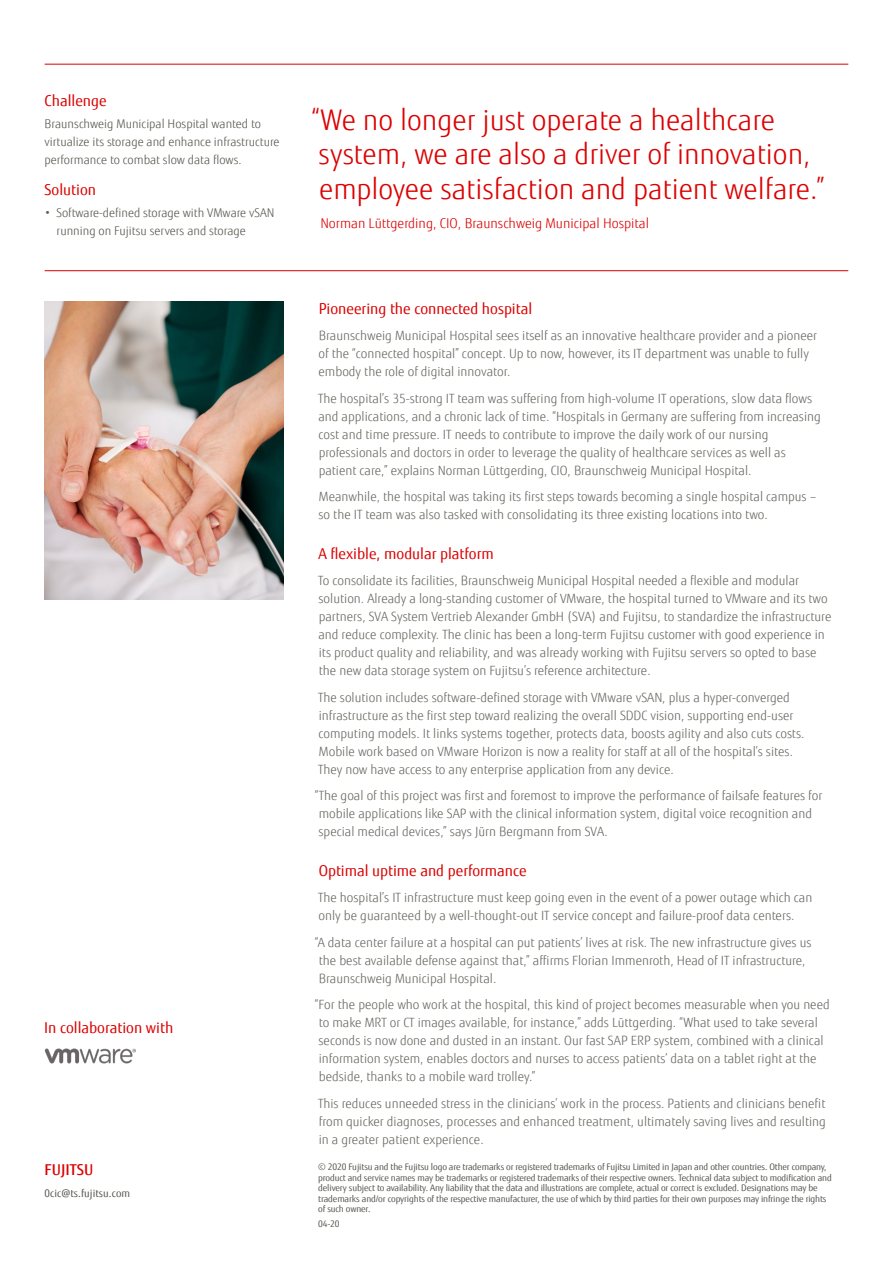
<style>
.page{position:relative;width:893px;height:1263px;background:#fff}
.page>*{position:absolute;margin:0;border:0;box-sizing:border-box;transform-origin:0 0}
.Quote_copy_page_2{font:300 28.5px/34.5px "Fujitsu Sans";color:#dc0000}
.Sub_head_body_copy{font:15px "Fujitsu Sans";color:#dc0000}
.Challenge_Solution_h{font:15px "Fujitsu Sans";color:#dc0000}
.t1{font:500 15px "Fujitsu Sans";color:#dc0000}
.Quote_name__title{font:300 13.5px "Fujitsu Sans";color:#dc0000}
.Body_copy_page_2{font:300 12.75px/18px "Fujitsu Sans";color:#686761}
.Challenge_copy{font:300 12px/18px "Fujitsu Sans";color:#57564f}
.Solution_copy{font:300 12px/18px "Fujitsu Sans";color:#57564f}
.Contact_details{font:10.5px "Fujitsu Sans";letter-spacing:.005em;color:#57564f}
.Copyright_text{font:9px/10.5px "Fujitsu Sans";letter-spacing:-.01em;color:#57564f}
</style>
<div class="page">
<hr style="left:45px;top:64px;width:803px;height:1px;background:#dc0000">
<hr style="left:45px;top:270px;width:803px;height:1px;background:#dc0000">
<img style="left:45px;top:302px;width:238px;height:298px">
<img style="left:44px;top:1049px;width:92px;height:15px">
<p class="Challenge_Solution_h" style="left:45px;top:91px;width:64px">Challenge</p>
<p class="Challenge_copy" style="left:45px;top:115px;width:236px">Braunschweig Municipal Hospital wanted to virtualize its storage and enhance infrastructure performance to combat slow data flows.</p>
<p class="Sub_head_body_copy" style="left:45px;top:180px;width:53px">Solution</p>
<p class="Solution_copy" style="left:57px;top:204px;width:219px;text-indent:-12px">• Software-defined storage with VMware vSAN running on Fujitsu servers and storage</p>
<p class="Sub_head_body_copy" style="left:44px;top:1018px;width:131px">In collaboration with</p>
<p class="t1" style="left:45px;top:1160px;width:50px">FUJITSU</p>
<p class="Contact_details" style="left:45px;top:1187px;width:87px">0cic@ts.fujitsu.com</p>
<p class="Quote_copy_page_2" style="left:312px;top:103px;width:514px">“We no longer just operate a healthcare system, we are also a driver of innovation, employee satisfaction and patient welfare.”</p>
<p class="Quote_name__title" style="left:320px;top:215px;width:330px">Norman Lüttgerding, CIO, Braunschweig Municipal Hospital</p>
<p class="Sub_head_body_copy" style="left:319px;top:299px;width:215px">Pioneering the connected hospital</p>
<p class="Body_copy_page_2" style="left:319px;top:327px;width:500px">Braunschweig Municipal Hospital sees itself as an innovative healthcare provider and a pioneer of the “connected hospital” concept. Up to now, however, its IT department was unable to fully embody the role of digital innovator.</p>
<p class="Body_copy_page_2" style="left:318px;top:389px;width:504px">The hospital’s 35-strong IT team was suffering from high-volume IT operations, slow data flows and applications, and a chronic lack of time. “Hospitals in Germany are suffering from increasing cost and time pressure. IT needs to contribute to improve the daily work of our nursing professionals and doctors in order to leverage the quality of healthcare services as well as patient care,” explains Norman Lüttgerding, CIO, Braunschweig Municipal Hospital.</p>
<p class="Body_copy_page_2" style="left:318px;top:488px;width:499px">Meanwhile, the hospital was taking its first steps towards becoming a single hospital campus – so the IT team was also tasked with consolidating its three existing locations into two.</p>
<p class="Sub_head_body_copy" style="left:318px;top:544px;width:177px">A flexible, modular platform</p>
<p class="Body_copy_page_2" style="left:318px;top:572px;width:515px">To consolidate its facilities, Braunschweig Municipal Hospital needed a flexible and modular solution. Already a long-standing customer of VMware, the hospital turned to VMware and its two partners, SVA System Vertrieb Alexander GmbH (SVA) and Fujitsu, to standardize the infrastructure and reduce complexity. The clinic has been a long-term Fujitsu customer with good experience in its product quality and reliability, and was already working with Fujitsu servers so opted to base the new data storage system on Fujitsu’s reference architecture.</p>
<p class="Body_copy_page_2" style="left:318px;top:688px;width:488px">The solution includes software-defined storage with VMware vSAN, plus a hyper-converged infrastructure as the first step toward realizing the overall SDDC vision, supporting end-user computing models. It links systems together, protects data, boosts agility and also cuts costs.<br>Mobile work based on VMware Horizon is now a reality for staff at all of the hospital’s sites.<br>They now have access to any enterprise application from any device.</p>
<p class="Body_copy_page_2" style="left:315px;top:787px;width:509px">“The goal of this project was first and foremost to improve the performance of failsafe features for mobile applications like SAP with the clinical information system, digital voice recognition and special medical devices,” says Jürn Bergmann from SVA.</p>
<p class="Sub_head_body_copy" style="left:319px;top:861px;width:209px">Optimal uptime and performance</p>
<p class="Body_copy_page_2" style="left:318px;top:889px;width:496px">The hospital’s IT infrastructure must keep going even in the event of a power outage which can only be guaranteed by a well-thought-out IT service concept and failure-proof data centers.</p>
<p class="Body_copy_page_2" style="left:319px;top:933px;width:494px;text-indent:-4px">“A data center failure at a hospital can put patients’ lives at risk. The new infrastructure gives us the best available defense against that,” affirms Florian Immenroth, Head of IT infrastructure,<br>Braunschweig Municipal Hospital.</p>
<p class="Body_copy_page_2" style="left:315px;top:996px;width:516px">“For the people who work at the hospital, this kind of project becomes measurable when you need to make MRT or CT images available, for instance,” adds Lüttgerding. “What used to take several seconds is now done and dusted in an instant. Our fast SAP ERP system, combined with a clinical information system, enables doctors and nurses to access patients’ data on a tablet right at the bedside, thanks to a mobile ward trolley.”</p>
<p class="Body_copy_page_2" style="left:318px;top:1094px;width:509px;text-align:justify">This reduces unneeded stress in the clinicians’ work in the process. Patients and clinicians benefit from quicker diagnoses, processes and enhanced treatment, ultimately saving lives and resulting in a greater patient experience.</p>
<p class="Copyright_text" style="left:318px;top:1162px;width:515px">© 2020 Fujitsu and the Fujitsu logo are trademarks or registered trademarks of Fujitsu Limited in Japan and other countries. Other company, product and service names may be trademarks or registered trademarks of their respective owners. Technical data subject to modification and delivery subject to availability. Any liability that the data and illustrations are complete, actual or correct is excluded. Designations may be trademarks and/or copyrights of the respective manufacturer, the use of which by third parties for their own purposes may infringe the rights of such owner.</p>
<p class="Copyright_text" style="left:318px;top:1218px;width:23px">04-20</p>
</div>
